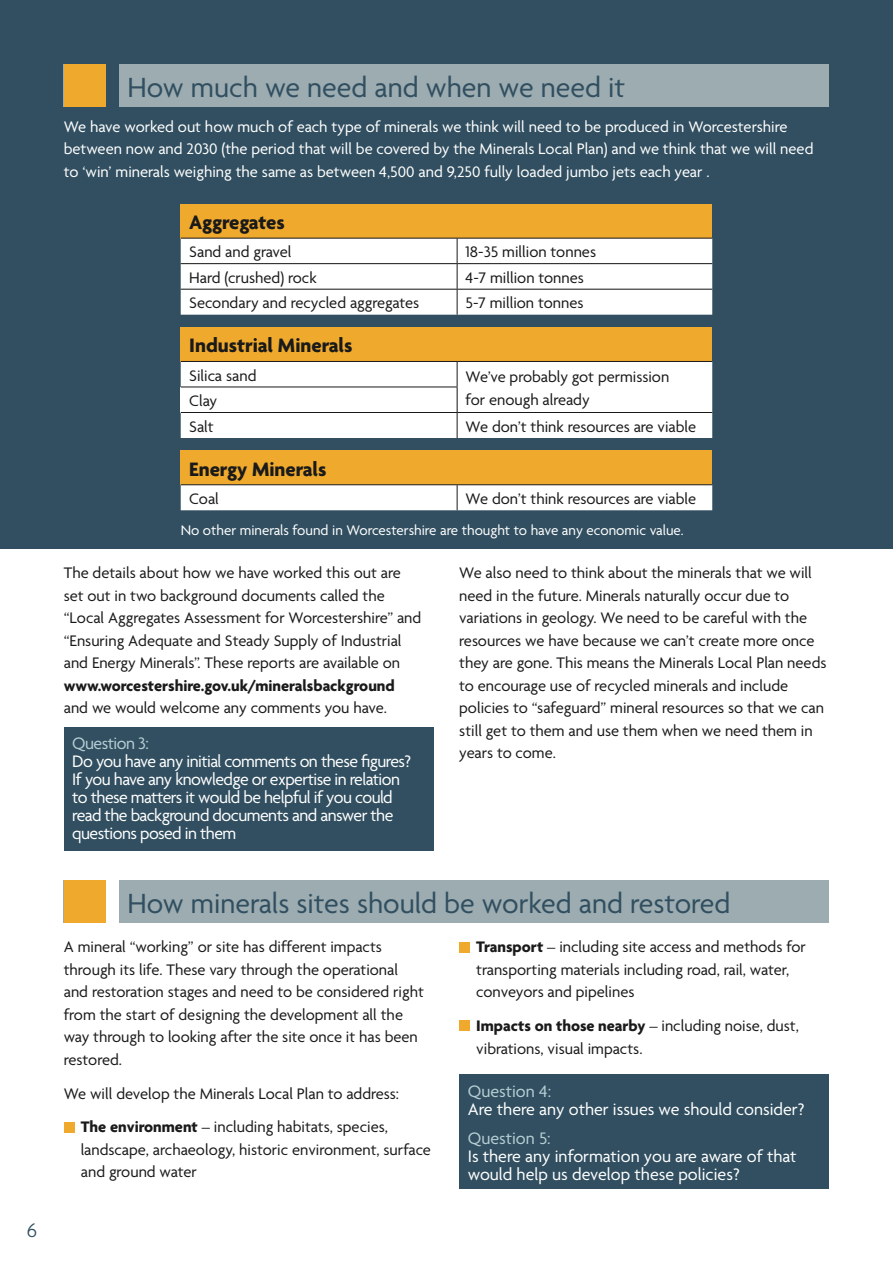
<style>
.page{position:relative;width:893px;height:1263px;background:#fff}
.page>*{position:absolute;margin:0;border:0;box-sizing:border-box;transform-origin:0 0}
.t1{font:30px "Agenda";color:#314f60}
.t2{font:700 21px "Agenda";color:#1a1a1a}
.t3{font:300 21px "Agenda";color:#314f60}
.t4{font:18px/18px "Agenda";letter-spacing:-.03em;color:#fff}
.t5{font:18px/18px "Agenda";color:#fff}
.t6{font:18px "Agenda";color:#b6cdd4}
.t7{font:18px "Agenda";letter-spacing:-.03em;color:#b6cdd4}
.t8{font:16.5px/22.5px "Agenda";color:#1a1a1a}
.t9{font:16.5px/22.5px "Agenda";color:#fff}
.t10{font:700 16.5px "Agenda";color:#1a1a1a}
.t11{font:15px "Agenda";color:#fff}
.s1{font-weight:700}
</style>
<div class="page">
<div style="left:0;top:0;width:893px;height:549px;background:#314f60"></div>
<div style="left:181px;top:204px;width:531px;height:34px;background:#efa92d"></div>
<svg style="left:181px;top:238px;width:531px;height:77px;background:#f5f5f5"></svg>
<div style="left:181px;top:327px;width:531px;height:34px;background:#efa92d"></div>
<div style="left:181px;top:361px;width:531px;height:77px;background:#fff"></div>
<div style="left:181px;top:451px;width:531px;height:34px;background:#efa92d"></div>
<hr style="left:181px;top:484px;width:276px;height:1px;background:#1a1a1a">
<hr style="left:457px;top:484px;width:255px;height:1px;background:#1a1a1a">
<div style="left:181px;top:485px;width:531px;height:25px;background:#fff"></div>
<div style="left:64px;top:64px;width:765px;height:42px;background:#9cacb0"></div>
<div style="left:64px;top:64px;width:42px;height:42px;background:#efa92d"></div>
<div style="left:106px;top:62px;width:13px;height:46px;background:#314f60"></div>
<div style="left:64px;top:1122px;width:10px;height:10px;background:#efa92d"></div>
<div style="left:459px;top:942px;width:11px;height:10px;background:#efa92d"></div>
<div style="left:459px;top:1020px;width:11px;height:11px;background:#efa92d"></div>
<div style="left:459px;top:1075px;width:370px;height:114px;background:#314f60"></div>
<div style="left:64px;top:880px;width:765px;height:43px;background:#9cacb0"></div>
<div style="left:64px;top:880px;width:42px;height:43px;background:#efa92d"></div>
<div style="left:106px;top:876px;width:13px;height:51px;background:#fff"></div>
<div style="left:64px;top:727px;width:370px;height:123px;background:#314f60"></div>
<p class="t3" style="left:27px;top:1217px;width:12px">6</p>
<h1 class="t1" style="left:128px;top:69px;width:499px">How much we need and when we need it</h1>
<p class="t9" style="left:64px;top:115px;width:751px">We have worked out how much of each type of minerals we think will need to be produced in Worcestershire between now and 2030 (the period that will be covered by the Minerals Local Plan) and we think that we will need to ‘win’ minerals weighing the same as between 4,500 and 9,250 fully loaded jumbo jets each year .</p>
<p class="t2" style="left:189px;top:209px;width:97px">Aggregates</p>
<p class="t8" style="left:189px;top:240px;width:104px">Sand and gravel</p>
<p class="t8" style="left:466px;top:240px;width:132px">18-35 million tonnes</p>
<p class="t8" style="left:189px;top:266px;width:129px">Hard (crushed) rock</p>
<p class="t8" style="left:466px;top:266px;width:120px">4-7 million tonnes</p>
<p class="t8" style="left:189px;top:291px;width:232px">Secondary and recycled aggregates</p>
<p class="t8" style="left:466px;top:291px;width:119px">5-7 million tonnes</p>
<p class="t2" style="left:189px;top:333px;width:165px">Industrial Minerals</p>
<p class="t8" style="left:189px;top:364px;width:69px">Silica sand</p>
<p class="t8" style="left:466px;top:365px;width:205px">We’ve probably got permission</p>
<p class="t8" style="left:189px;top:389px;width:29px">Clay</p>
<p class="t8" style="left:466px;top:388px;width:126px">for enough already</p>
<p class="t8" style="left:189px;top:415px;width:26px">Salt</p>
<p class="t8" style="left:466px;top:415px;width:232px">We don’t think resources are viable</p>
<p class="t2" style="left:189px;top:456px;width:139px">Energy Minerals</p>
<p class="t8" style="left:189px;top:487px;width:31px">Coal</p>
<p class="t8" style="left:466px;top:487px;width:232px">We don’t think resources are viable</p>
<p class="t11" style="left:181px;top:521px;width:505px">No other minerals found in Worcestershire are thought to have any economic value.</p>
<p class="t8" style="left:64px;top:561px;width:359px">The details about how we have worked this out are set out in two background documents called the “Local Aggregates Assessment for Worcestershire” and “Ensuring Adequate and Steady Supply of Industrial and Energy Minerals”. These reports are available on</p>
<p class="t10" style="left:64px;top:675px;width:333px">www.worcestershire.gov.uk/mineralsbackground</p>
<p class="t8" style="left:64px;top:696px;width:325px">and we would welcome any comments you have.</p>
<p class="t7" style="left:72px;top:733px;width:78px">Question 3:</p>
<p class="t4" style="left:72px;top:752px;width:340px">Do you have any initial comments on these figures?<br>If you have any knowledge or expertise in relation to these matters it would be helpful if you could read the background documents and answer the questions posed in them</p>
<p class="t8" style="left:459px;top:561px;width:369px">We also need to think about the minerals that we will need in the future. Minerals naturally occur due to variations in geology. We need to be careful with the resources we have because we can’t create more once they are gone. This means the Minerals Local Plan needs to encourage use of recycled minerals and include policies to “safeguard” mineral resources so that we can still get to them and use them when we need them in years to come.</p>
<h1 class="t1" style="left:128px;top:885px;width:604px">How minerals sites should be worked and restored</h1>
<p class="t8" style="left:64px;top:935px;width:362px">A mineral “working” or site has different impacts through its life. These vary through the operational and restoration stages and need to be considered right from the start of designing the development all the way through to looking after the site once it has been restored.</p>
<p class="t8" style="left:64px;top:1076px;width:337px;line-height:33.8px;text-align:center">We will develop the Minerals Local Plan to address:<br><span class="s1">The environment</span> – including habitats, species,</p>
<p class="t8" style="left:81px;top:1138px;width:352px">landscape, archaeology, historic environment, surface and ground water</p>
<p class="t8" style="left:476px;top:935px;width:331px"><span class="s1">Transport</span> – including site access and methods for transporting materials including road, rail, water, conveyors and pipelines</p>
<p class="t8" style="left:476px;top:1014px;width:324px"><span class="s1">Impacts on those nearby</span> – including noise, dust, vibrations, visual impacts.</p>
<p class="t6" style="left:468px;top:1080px;width:85px">Question 4:</p>
<p class="t5" style="left:468px;top:1100px;width:338px">Are there any other issues we should consider?</p>
<p class="t6" style="left:468px;top:1128px;width:85px">Question 5:</p>
<p class="t5" style="left:468px;top:1147px;width:330px">Is there any information you are aware of that would help us develop these policies?</p>
</div>
